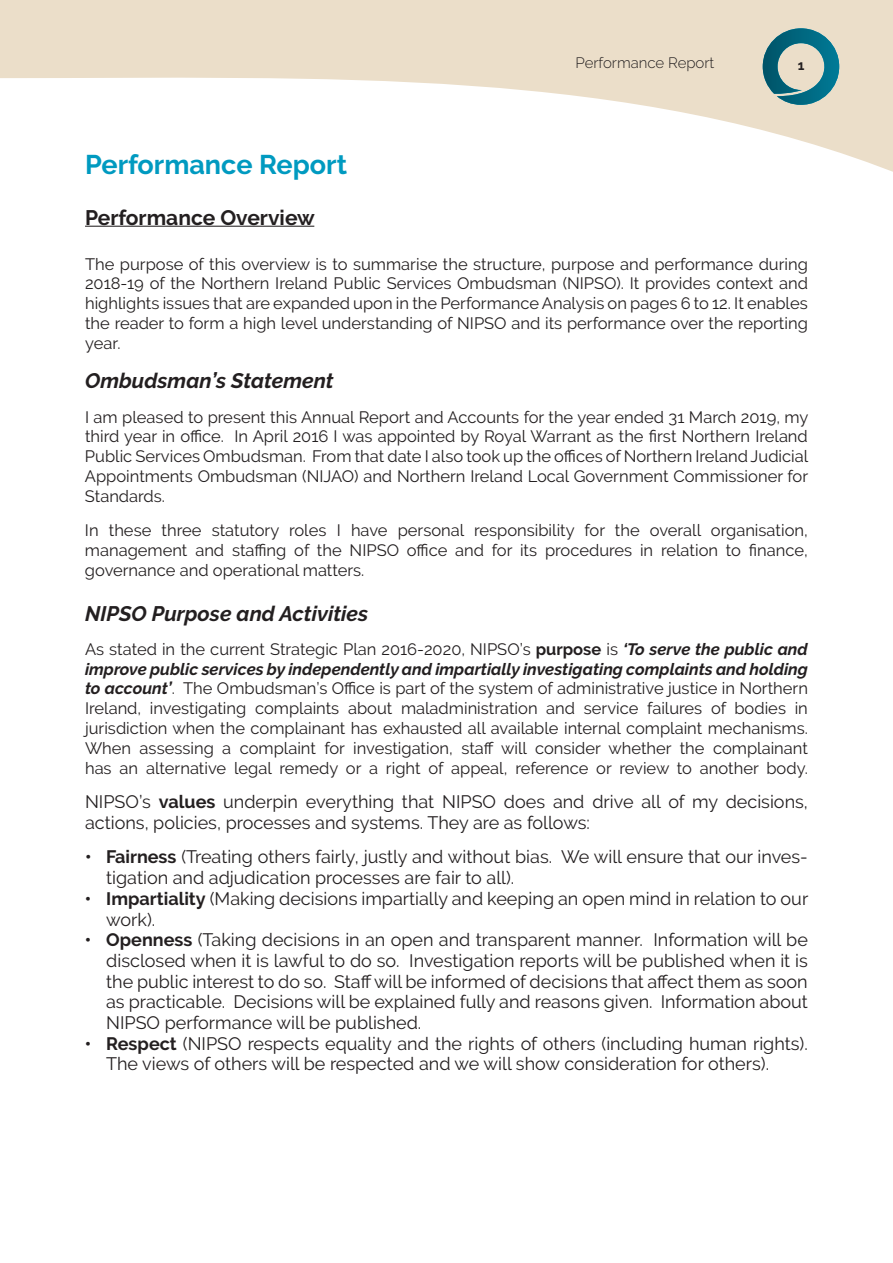
<style>
.page{position:relative;width:893px;height:1263px;background:#fff}
.page>*{position:absolute;margin:0;border:0;box-sizing:border-box;transform-origin:0 0}
.t1{font:700 27px "Raleway";color:#009ac0}
.t2{font:italic 700 21px "Raleway";color:#231f20}
.t3{font:700 21px "Raleway";color:#231f20}
.t4{font:18px/20.7px "Raleway";color:#231f20}
.t5{font:16.5px/19.8px "Raleway";color:#231f20;text-align:justify}
.t6{font:300 15px "Raleway";color:#231f20}
.t7{font:700 13.5px "Raleway";color:#231f20}
.s1{font-weight:700}
.s2{font-weight:700;font-style:italic}
</style>
<div class="page">
<svg style="left:0;top:0;width:893px;height:172px;fill:#ebdec9"></svg>
<hr style="left:85px;top:226px;width:229px;height:1px;background:#231f20">
<img style="left:763px;top:28px;width:76px;height:77px">
<p class="t6" style="left:576px;top:54px;width:140px">Performance Report</p>
<p class="t7" style="left:798px;top:58px;width:8px">1</p>
<h1 class="t1" style="left:85px;top:149px;width:264px">Performance Report</h1>
<p class="t3" style="left:85px;top:205px;width:231px">Performance Overview</p>
<p class="t5" style="left:85px;top:254px;width:724px">The purpose of this overview is to summarise the structure, purpose and performance during 2018-19 of the Northern Ireland Public Services Ombudsman (NIPSO). It provides context and highlights issues that are expanded upon in the Performance Analysis on pages 6 to 12. It enables the reader to form a high level understanding of NIPSO and its performance over the reporting year.</p>
<p class="t2" style="left:85px;top:369px;width:250px">Ombudsman’s Statement</p>
<p class="t5" style="left:85px;top:407px;width:725px">I am pleased to present this Annual Report and Accounts for the year ended 31 March 2019, my third year in office. In April 2016 I was appointed by Royal Warrant as the first Northern Ireland Public Services Ombudsman. From that date I also took up the offices of Northern Ireland Judicial Appointments Ombudsman (NIJAO) and Northern Ireland Local Government Commissioner for Standards.</p>
<p class="t5" style="left:85px;top:520px;width:724px">In these three statutory roles I have personal responsibility for the overall organisation, management and staffing of the NIPSO office and for its procedures in relation to finance, governance and operational matters.</p>
<p class="t2" style="left:85px;top:601px;width:285px">NIPSO Purpose and Activities</p>
<p class="t5" style="left:85px;top:639px;width:724px">As stated in the current Strategic Plan 2016-2020, NIPSO’s <span class="s1">purpose</span> is <span class="s2">‘To serve the public and improve public services by independently and impartially investigating complaints and holding to account’</span>. The Ombudsman’s Office is part of the system of administrative justice in Northern Ireland, investigating complaints about maladministration and service failures of bodies in jurisdiction when the complainant has exhausted all available internal complaint mechanisms.<br>When assessing a complaint for investigation, staff will consider whether the complainant has an alternative legal remedy or a right of appeal, reference or review to another body.</p>
<p class="t4" style="left:85px;top:791px;width:724px">NIPSO’s <span class="s1">values</span> underpin everything that NIPSO does and drive all of my decisions, actions, policies, processes and systems. They are as follows:</p>
<p class="t4" style="left:106px;top:847px;width:703px;text-indent:-21px"><span class="s1">• Fairness</span> (Treating others fairly, justly and without bias. We will ensure that our inves&shy;tigation and adjudication processes are fair to all).</p>
<p class="t4" style="left:106px;top:888px;width:704px;text-indent:-21px"><span class="s1">• Impartiality</span> (Making decisions impartially and keeping an open mind in relation to our work).</p>
<p class="t4" style="left:106px;top:929px;width:703px;text-align:justify;text-indent:-21px"><span class="s1">• Openness</span> (Taking decisions in an open and transparent manner. Information will be disclosed when it is lawful to do so. Investigation reports will be published when it is the public interest to do so. Staff will be informed of decisions that affect them as soon as practicable. Decisions will be explained fully and reasons given. Information about NIPSO performance will be published.</p>
<p class="t4" style="left:106px;top:1033px;width:703px;text-indent:-21px"><span class="s1">• Respect</span> (NIPSO respects equality and the rights of others (including human rights).<br>The views of others will be respected and we will show consideration for others).</p>
</div>
